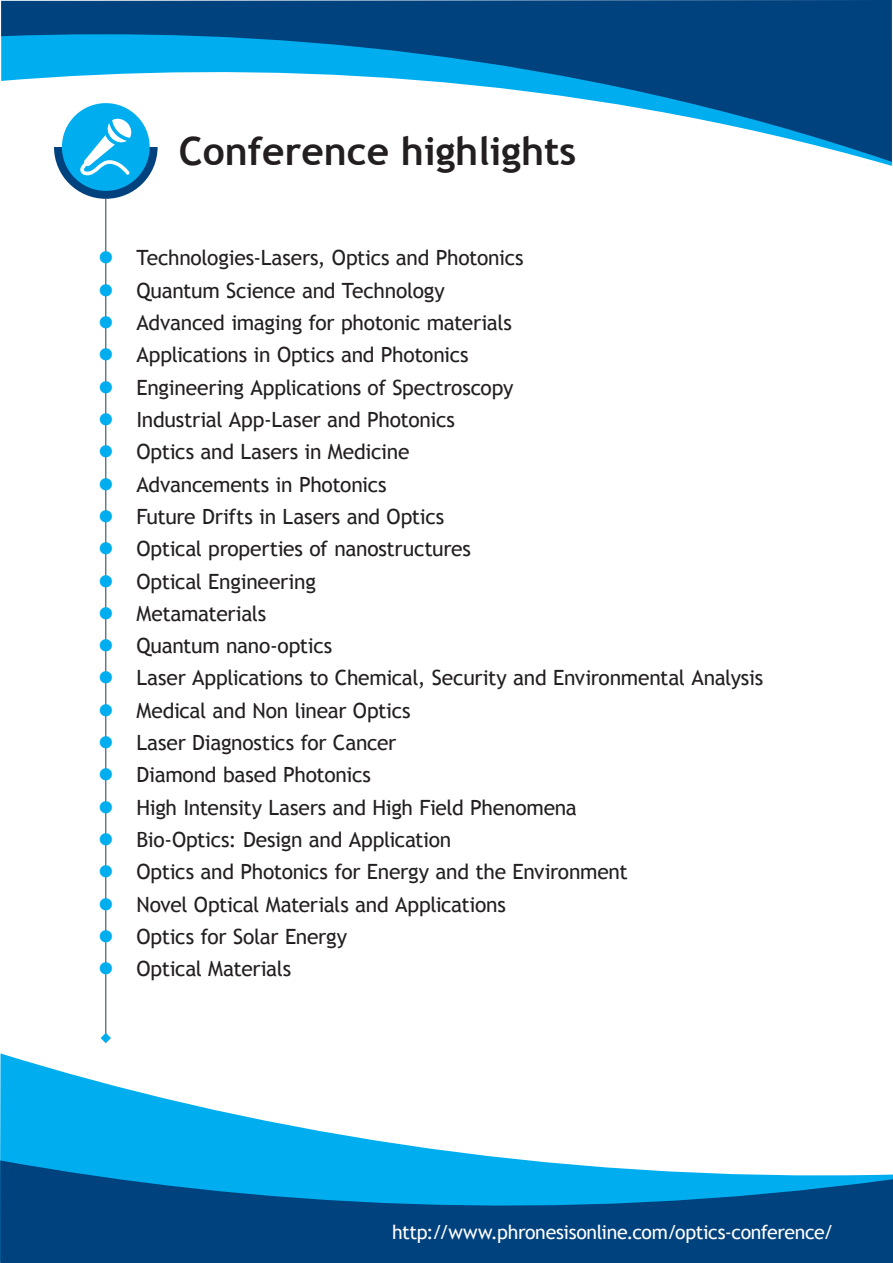
<style>
.page{position:relative;width:893px;height:1263px;background:#fff}
.page>*{position:absolute;margin:0;border:0;box-sizing:border-box;transform-origin:0 0}
.t1{font:700 39px "Trebuchet MS";color:#231f20}
.t2{font:21px "Trebuchet MS";letter-spacing:-.015em;color:#231f20}
.t3{font:19.5px "Trebuchet MS";letter-spacing:-.02em;color:#fff}
.s1{color:#00aeef}
</style>
<div class="page">
<svg style="left:0;top:1053px;width:525px;height:107px"></svg>
<svg style="left:0;top:1160px;width:893px;height:103px;background:#0b68a3"></svg>
<svg style="left:1px;top:0;width:891px;height:162px"></svg>
<div style="left:62px;top:103px;width:88px;height:88px;background:#00aeef;border-radius:50%"></div>
<svg style="left:54px;top:117px;width:104px;height:82px"></svg>
<hr style="left:105px;top:199px;width:1px;height:841px;background:#213b52">
<svg style="left:101px;top:1033px;width:10px;height:10px"></svg>
<p class="t1" style="left:179px;top:127px;width:399px">Conference highlights</p>
<p class="t2" style="left:98px;top:245px;width:427px"><span class="s1">●</span> Technologies-Lasers, Optics and Photonics</p>
<p class="t2" style="left:98px;top:278px;width:348px"><span class="s1">●</span> Quantum Science and Technology</p>
<p class="t2" style="left:98px;top:310px;width:415px"><span class="s1">●</span> Advanced imaging for photonic materials</p>
<p class="t2" style="left:98px;top:342px;width:372px"><span class="s1">●</span> Applications in Optics and Photonics</p>
<p class="t2" style="left:98px;top:375px;width:417px"><span class="s1">●</span> Engineering Applications of Spectroscopy</p>
<p class="t2" style="left:98px;top:407px;width:358px"><span class="s1">●</span> Industrial App-Laser and Photonics</p>
<p class="t2" style="left:98px;top:439px;width:313px"><span class="s1">●</span> Optics and Lasers in Medicine</p>
<p class="t2" style="left:98px;top:472px;width:290px"><span class="s1">●</span> Advancements in Photonics</p>
<p class="t2" style="left:98px;top:504px;width:348px"><span class="s1">●</span> Future Drifts in Lasers and Optics</p>
<p class="t2" style="left:98px;top:536px;width:374px"><span class="s1">●</span> Optical properties of nanostructures</p>
<p class="t2" style="left:98px;top:569px;width:219px"><span class="s1">●</span> Optical Engineering</p>
<p class="t2" style="left:98px;top:601px;width:170px"><span class="s1">●</span> Metamaterials</p>
<p class="t2" style="left:98px;top:633px;width:236px"><span class="s1">●</span> Quantum nano-optics</p>
<p class="t2" style="left:98px;top:666px;width:666px"><span class="s1">●</span> Laser Applications to Chemical, Security and Environmental Analysis</p>
<p class="t2" style="left:98px;top:698px;width:314px"><span class="s1">●</span> Medical and Non linear Optics</p>
<p class="t2" style="left:98px;top:730px;width:300px"><span class="s1">●</span> Laser Diagnostics for Cancer</p>
<p class="t2" style="left:98px;top:763px;width:274px"><span class="s1">●</span> Diamond based Photonics</p>
<p class="t2" style="left:98px;top:795px;width:480px"><span class="s1">●</span> High Intensity Lasers and High Field Phenomena</p>
<p class="t2" style="left:98px;top:827px;width:355px"><span class="s1">●</span> Bio-Optics: Design and Application</p>
<p class="t2" style="left:98px;top:859px;width:531px"><span class="s1">●</span> Optics and Photonics for Energy and the Environment</p>
<p class="t2" style="left:98px;top:892px;width:409px"><span class="s1">●</span> Novel Optical Materials and Applications</p>
<p class="t2" style="left:98px;top:924px;width:251px"><span class="s1">●</span> Optics for Solar Energy</p>
<p class="t2" style="left:98px;top:956px;width:195px"><span class="s1">●</span> Optical Materials</p>
<p class="t3" style="left:392px;top:1220px;width:443px">http://www.phronesisonline.com/optics-conference/</p>
</div>
